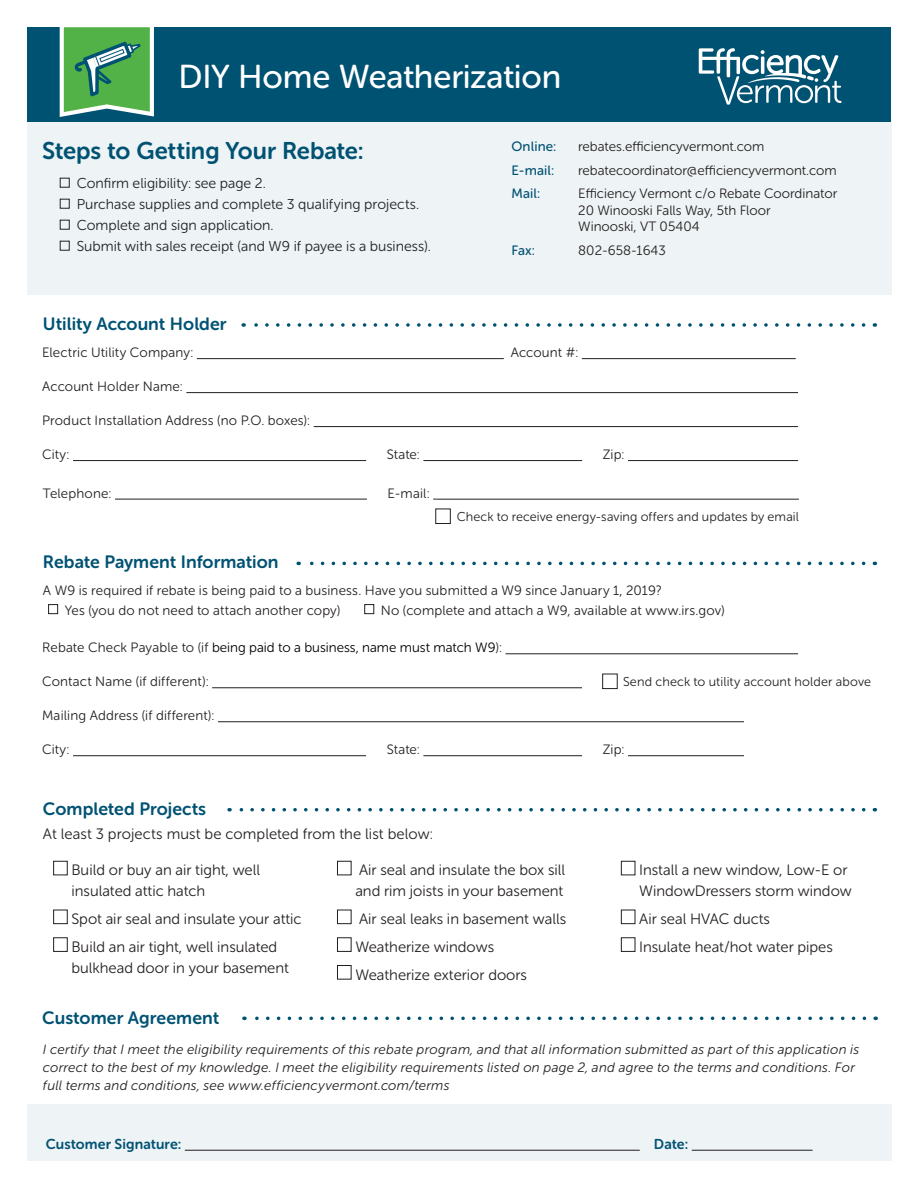
<style>
.page{position:relative;width:918px;height:1188px;background:#fff}
.page>*{position:absolute;margin:0;border:0;box-sizing:border-box;transform-origin:0 0}
.t1{font:33px "Museo Sans Rounded 500";letter-spacing:-.005em;color:#fff}
.t2{font:24px "Museo Sans Rounded 700";letter-spacing:-.005em;color:#005273}
.t3{font:17.85px "Museo Sans Rounded 700";letter-spacing:.005em;color:#005273}
.t4{font:15px/21px "Museo Sans Rounded 300";color:#231f20}
.t5{font:14.25px "Museo Sans Rounded 300";color:#231f20}
.t6{font:14.25px "Museo Sans Rounded 700";letter-spacing:.01em;color:#005273}
.t7{font:13.5px/16.5px "Museo Sans Rounded 300";letter-spacing:.005em;color:#231f20}
.t8{font:italic 13.5px/18px "Museo Sans Rounded 300";letter-spacing:.02em;color:#231f20}
.t9{font:13.5px "Museo Sans Rounded 300";color:#000}
.t10{font:13.5px "Museo Sans Rounded 500";letter-spacing:.01em;color:#005273}
.t11{font:12.75px "Museo Sans Rounded 300";letter-spacing:.01em;color:#231f20}
.s1{color:#231f20}
</style>
<div class="page">
<div style="left:27px;top:27px;width:864px;height:95px;background:#005273"></div>
<div style="left:435px;top:508px;width:16px;height:16px;border:1px solid #231f20"></div>
<svg style="left:243px;top:323px;width:621px;height:4px"></svg>
<svg style="left:298px;top:562px;width:566px;height:3px"></svg>
<svg style="left:229px;top:808px;width:635px;height:4px"></svg>
<hr style="left:197px;top:358px;width:307px;height:1px;background:#231f20">
<hr style="left:582px;top:358px;width:214px;height:1px;background:#231f20">
<hr style="left:186px;top:392px;width:612px;height:1px;background:#231f20">
<hr style="left:314px;top:426px;width:484px;height:1px;background:#231f20">
<hr style="left:73px;top:460px;width:293px;height:1px;background:#231f20">
<hr style="left:423px;top:460px;width:159px;height:1px;background:#231f20">
<hr style="left:628px;top:460px;width:170px;height:1px;background:#231f20">
<hr style="left:115px;top:499px;width:252px;height:1px;background:#231f20">
<hr style="left:437px;top:499px;width:362px;height:1px;background:#231f20">
<hr style="left:506px;top:653px;width:292px;height:1px;background:#231f20">
<hr style="left:212px;top:687px;width:370px;height:1px;background:#231f20">
<hr style="left:218px;top:721px;width:526px;height:1px;background:#231f20">
<hr style="left:73px;top:755px;width:293px;height:1px;background:#231f20">
<hr style="left:423px;top:755px;width:159px;height:1px;background:#231f20">
<hr style="left:628px;top:755px;width:116px;height:1px;background:#231f20">
<div style="left:53px;top:861px;width:15px;height:14px;border:1px solid #231f20"></div>
<div style="left:53px;top:910px;width:15px;height:14px;border:1px solid #231f20"></div>
<div style="left:53px;top:937px;width:15px;height:15px;border:1px solid #231f20"></div>
<div style="left:337px;top:861px;width:15px;height:14px;border:1px solid #231f20"></div>
<div style="left:337px;top:910px;width:15px;height:14px;border:1px solid #231f20"></div>
<div style="left:337px;top:937px;width:15px;height:15px;border:1px solid #231f20"></div>
<div style="left:337px;top:965px;width:15px;height:15px;border:1px solid #231f20"></div>
<div style="left:621px;top:861px;width:14px;height:14px;border:1px solid #231f20"></div>
<div style="left:621px;top:910px;width:14px;height:14px;border:1px solid #231f20"></div>
<div style="left:621px;top:937px;width:14px;height:15px;border:1px solid #231f20"></div>
<svg style="left:699px;top:48px;width:142px;height:57px"></svg>
<div style="left:27px;top:1104px;width:865px;height:56px;background:#eef3f5"></div>
<hr style="left:185px;top:1150px;width:455px;height:1px;background:#231f20">
<hr style="left:692px;top:1150px;width:121px;height:1px;background:#231f20">
<svg style="left:244px;top:1017px;width:620px;height:3px"></svg>
<div style="left:48px;top:604px;width:10px;height:10px;border:1px solid #231f20"></div>
<div style="left:365px;top:604px;width:9px;height:10px;border:1px solid #231f20"></div>
<div style="left:602px;top:674px;width:16px;height:15px;border:1px solid #231f20"></div>
<div style="left:27px;top:121px;width:865px;height:174px;background:#eef3f5"></div>
<svg style="left:59px;top:27px;width:95px;height:90px;background:#65b16e"></svg>
<p class="t1" style="left:178px;top:58px;width:384px">DIY Home Weatherization</p>
<p class="t2" style="left:42px;top:137px;width:323px">Steps to Getting Your Rebate:</p>
<p class="t5" style="left:77px;top:176px;width:191px">Confirm eligibility: see page 2.</p>
<p class="t5" style="left:77px;top:197px;width:344px">Purchase supplies and complete 3 qualifying projects.</p>
<p class="t5" style="left:77px;top:218px;width:198px">Complete and sign application.</p>
<p class="t5" style="left:77px;top:239px;width:356px">Submit with sales receipt (and W9 if payee is a business).</p>
<p class="t3" style="left:43px;top:314px;width:185px">Utility Account Holder</p>
<p class="t10" style="left:512px;top:139px;width:46px">Online:</p>
<p class="t7" style="left:578px;top:138px;width:188px">rebates.efficiencyvermont.com</p>
<p class="t10" style="left:512px;top:163px;width:44px">E-mail:</p>
<p class="t7" style="left:578px;top:162px;width:260px">rebatecoordinator@efficiencyvermont.com</p>
<p class="t10" style="left:512px;top:186px;width:30px">Mail:</p>
<p class="t7" style="left:578px;top:186px;width:260px">Efficiency Vermont c/o Rebate Coordinator<br>20 Winooski Falls Way, 5th Floor<br>Winooski, VT 05404</p>
<p class="t10" style="left:512px;top:243px;width:25px">Fax:</p>
<p class="t7" style="left:578px;top:242px;width:89px">802-658-1643</p>
<p class="t7" style="left:42px;top:345px;width:153px">Electric Utility Company:</p>
<p class="t7" style="left:511px;top:345px;width:69px">Account #:</p>
<p class="t7" style="left:42px;top:378px;width:142px">Account Holder Name:</p>
<p class="t7" style="left:42px;top:412px;width:270px">Product Installation Address (no P.O. boxes):</p>
<p class="t7" style="left:42px;top:446px;width:29px">City:</p>
<p class="t7" style="left:387px;top:446px;width:35px">State:</p>
<p class="t7" style="left:603px;top:446px;width:23px">Zip:</p>
<p class="t7" style="left:43px;top:485px;width:70px">Telephone:</p>
<p class="t7" style="left:388px;top:485px;width:44px">E-mail:</p>
<p class="t3" style="left:43px;top:551px;width:237px">Rebate Payment Information</p>
<p class="t11" style="left:457px;top:510px;width:344px">Check to receive energy-saving offers and updates by email</p>
<p class="t7" style="left:43px;top:582px;width:620px">A W9 is required if rebate is being paid to a business. Have you submitted a W9 since January 1, 2019?</p>
<p class="t7" style="left:65px;top:602px;width:277px">Yes (you do not need to attach another copy)</p>
<p class="t7" style="left:381px;top:602px;width:345px">No (complete and attach a W9, available at www.irs.gov)</p>
<p class="t9" style="left:42px;top:641px;width:461px"><span class="s1">Rebate Check Payable to (if</span> being paid to a business, name must match W9<span class="s1">):</span></p>
<p class="t7" style="left:42px;top:674px;width:168px">Contact Name (if different):</p>
<p class="t7" style="left:42px;top:708px;width:174px">Mailing Address (if different):</p>
<p class="t7" style="left:42px;top:742px;width:29px">City:</p>
<p class="t7" style="left:387px;top:742px;width:35px">State:</p>
<p class="t7" style="left:603px;top:742px;width:23px">Zip:</p>
<p class="t11" style="left:623px;top:675px;width:250px">Send check to utility account holder above</p>
<p class="t3" style="left:43px;top:799px;width:165px">Completed Projects</p>
<p class="t4" style="left:43px;top:824px;width:392px">At least 3 projects must be completed from the list below:</p>
<p class="t4" style="left:71px;top:860px;width:190px">Build or buy an air tight, well insulated attic hatch</p>
<p class="t4" style="left:71px;top:909px;width:232px">Spot air seal and insulate your attic</p>
<p class="t4" style="left:71px;top:936px;width:219px">Build an air tight, well insulated bulkhead door in your basement</p>
<p class="t4" style="left:355px;top:860px;width:211px">Air seal and insulate the box sill and rim joists in your basement</p>
<p class="t4" style="left:359px;top:909px;width:209px">Air seal leaks in basement walls</p>
<p class="t4" style="left:355px;top:936px;width:140px">Weatherize windows</p>
<p class="t4" style="left:355px;top:964px;width:173px">Weatherize exterior doors</p>
<p class="t3" style="left:42px;top:1008px;width:178px">Customer Agreement</p>
<p class="t4" style="left:639px;top:860px;width:214px">Install a new window, Low-E or<br>WindowDressers storm window</p>
<p class="t4" style="left:639px;top:909px;width:132px">Air seal HVAC ducts</p>
<p class="t4" style="left:639px;top:936px;width:195px">Insulate heat/hot water pipes</p>
<p class="t8" style="left:43px;top:1041px;width:818px">I certify that I meet the eligibility requirements of this rebate program, and that all information submitted as part of this application is correct to the best of my knowledge. I meet the eligibility requirements listed on page 2, and agree to the terms and conditions. For full terms and conditions, see www.efficiencyvermont.com/terms</p>
<p class="t6" style="left:46px;top:1136px;width:137px">Customer Signature:</p>
<p class="t6" style="left:654px;top:1136px;width:36px">Date:</p>
</div>
